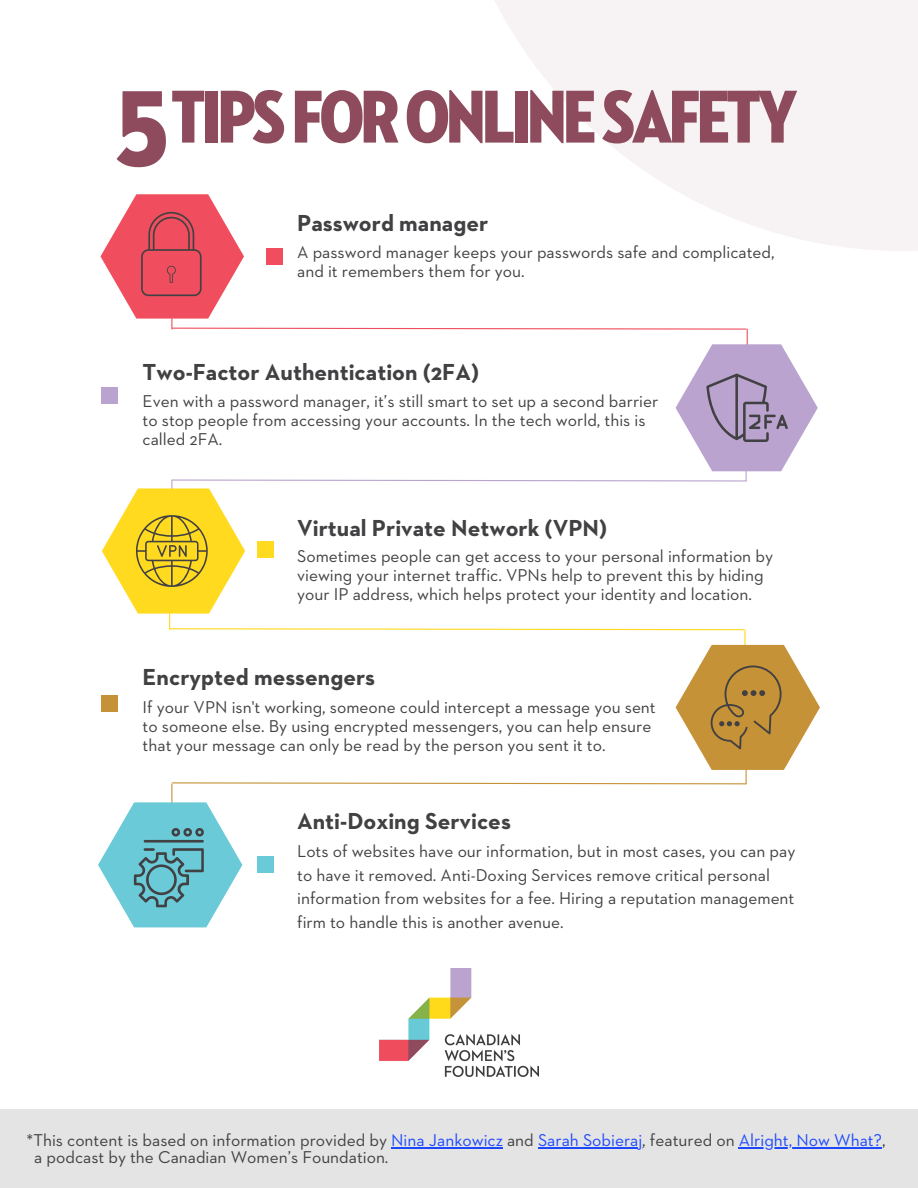
<style>
.page{position:relative;width:918px;height:1188px;background:#fff}
.page>*{position:absolute;margin:0;border:0;box-sizing:border-box;transform-origin:0 0}
.t1{font:110.1px "Neutraface 2 Condensed Titling";color:#8d4b5d}
.t2{font:76.35px "Neutraface 2 Condensed Titling";letter-spacing:-.05em;color:#8d4b5d}
.t3{font:700 23.55px "Neutraface 2 Text";color:#414042}
.t4{font:17.4px/19.2px "Neutraface 2 Text";color:#414042}
.s1{color:#1d48ff}
</style>
<div class="page">
<hr style="left:747px;top:329px;width:1px;height:38px;background:#f04e5e">
<hr style="left:746px;top:443px;width:1px;height:38px;background:#baa4cf">
<hr style="left:746px;top:745px;width:1px;height:39px;background:#c69238">
<div style="left:444px;top:0;width:474px;height:251px;background:#f7f3f4"></div>
<hr style="left:171px;top:784px;width:1px;height:32px;background:#c69238">
<svg style="left:171px;top:782px;width:576px;height:3px"></svg>
<hr style="left:171px;top:480px;width:1px;height:32px;background:#baa4cf">
<hr style="left:744px;top:630px;width:2px;height:38px;background:#ffda1e">
<div style="left:266px;top:248px;width:16px;height:17px;background:#f04e5e"></div>
<div style="left:102px;top:387px;width:16px;height:17px;background:#baa4cf"></div>
<div style="left:258px;top:541px;width:16px;height:17px;background:#ffda1e"></div>
<div style="left:102px;top:695px;width:16px;height:16px;background:#c69238"></div>
<div style="left:258px;top:857px;width:16px;height:16px;background:#6acad7"></div>
<hr style="left:171px;top:297px;width:1px;height:32px;background:#f04e5e">
<svg style="left:171px;top:327px;width:576px;height:3px"></svg>
<svg style="left:676px;top:344px;width:142px;height:127px"></svg>
<svg style="left:102px;top:488px;width:143px;height:126px"></svg>
<svg style="left:100px;top:194px;width:144px;height:125px"></svg>
<svg style="left:676px;top:645px;width:144px;height:125px"></svg>
<div style="left:0;top:1109px;width:918px;height:79px;background:#e4e4e4"></div>
<img style="left:379px;top:969px;width:160px;height:108px">
<svg style="left:171px;top:479px;width:576px;height:3px"></svg>
<hr style="left:169px;top:597px;width:1px;height:33px;background:#ffda1e">
<svg style="left:169px;top:628px;width:576px;height:3px"></svg>
<svg style="left:98px;top:802px;width:144px;height:125px"></svg>
<hr style="left:391px;top:1147px;width:112px;height:1px;background:#1d48ff">
<hr style="left:538px;top:1147px;width:104px;height:1px;background:#1d48ff">
<hr style="left:739px;top:1147px;width:143px;height:1px;background:#1d48ff">
<p class="t1" style="left:117px;top:80px;width:53px">5</p>
<p class="t2" style="left:171px;top:83px;width:628px">TIPSFORONLINESAFETY</p>
<p class="t3" style="left:297px;top:213px;width:193px">Password manager</p>
<p class="t4" style="left:297px;top:244px;width:479px">A password manager keeps your passwords safe and complicated, and it remembers them for you.</p>
<p class="t3" style="left:143px;top:362px;width:338px">Two-Factor Authentication (2FA)</p>
<p class="t4" style="left:143px;top:393px;width:517px">Even with a password manager, it’s still smart to set up a second barrier to stop people from accessing your accounts. In the tech world, this is called 2FA.</p>
<p class="t3" style="left:297px;top:518px;width:312px">Virtual Private Network (VPN)</p>
<p class="t4" style="left:297px;top:548px;width:477px">Sometimes people can get access to your personal information by viewing your internet traffic. VPNs help to prevent this by hiding your IP address, which helps protect your identity and location.</p>
<p class="t3" style="left:143px;top:667px;width:234px">Encrypted messengers</p>
<p class="t4" style="left:143px;top:698px;width:515px">If your VPN isn't working, someone could intercept a message you sent to someone else. By using encrypted messengers, you can help ensure that your message can only be read by the person you sent it to.</p>
<p class="t3" style="left:297px;top:811px;width:215px">Anti-Doxing Services</p>
<p class="t4" style="left:297px;top:840px;width:500px;line-height:23.7px">Lots of websites have our information, but in most cases, you can pay to have it removed. Anti-Doxing Services remove critical personal information from websites for a fee. Hiring a reputation management firm to handle this is another avenue.</p>
<p class="t4" style="left:27px;top:1131px;width:860px">*This content is based on information provided by <span class="s1">Nina Jankowicz</span> and <span class="s1">Sarah Sobieraj</span>, featured on <span class="s1">Alright, Now What?</span>,</p>
<p class="t4" style="left:34px;top:1148px;width:356px">a podcast by the Canadian Women’s Foundation.</p>
</div>
